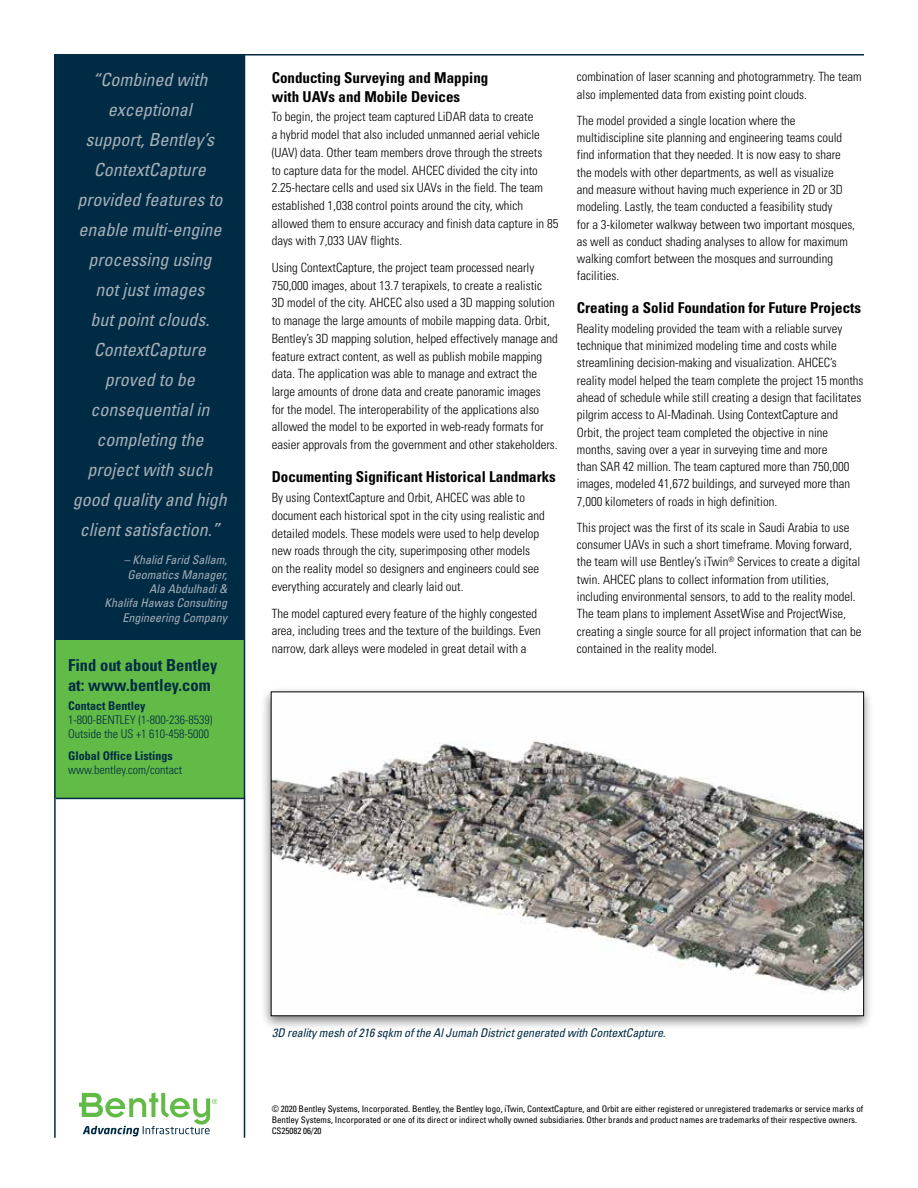
<style>
.page{position:relative;width:918px;height:1188px;background:#fff}
.page>*{position:absolute;margin:0;border:0;box-sizing:border-box;transform-origin:0 0}
.t1{font:italic condensed 18px/30px "Univers";color:#a7afb7;text-align:center}
.t2{font:700 condensed 16.5px/19.8px "Univers";color:#002b44}
.t3{font:700 condensed 15px/18.5px "Univers";color:#000}
.t4{font:300 condensed 12.75px/17.2px "Univers";color:#000}
.t5{font:italic condensed 12px/14.4px "Univers";color:#a7afb7;text-align:right}
.t6{font:300 condensed 12px/14.4px "Univers";color:#002b44}
.t7{font:italic condensed 12px "Univers";letter-spacing:-.01em;color:#002b44}
.t8{font:700 condensed 12px "Univers";color:#002b44}
.t9{font:condensed 9px/10.8px "Univers";letter-spacing:-.005em;color:#000}
</style>
<div class="page">
<div style="left:55px;top:195px;width:190px;height:603px;background:#62bb46"></div>
<hr style="left:56px;top:798px;width:189px;height:1px;background:#002b44">
<div style="left:55px;top:54px;width:190px;height:586px;background:#002b44"></div>
<hr style="left:244px;top:54px;width:1px;height:1084px;background:#002b44">
<hr style="left:54px;top:54px;width:2px;height:1084px;background:#002b44">
<hr style="left:56px;top:54px;width:808px;height:2px;background:#002b44">
<svg style="left:79px;top:1092px;width:138px;height:44px"></svg>
<div style="left:261px;top:686px;width:613px;height:345px;background:#000;opacity:.5"></div>
<svg style="left:270px;top:691px;width:594px;height:326px"></svg>
<p class="t1" style="left:73px;top:65px;width:155px">“Combined with exceptional<br>support, Bentley’s<br>ContextCapture provided features to enable multi-engine processing using<br>not just images<br>but point clouds.<br>ContextCapture proved to be consequential in completing the project with such good quality and high client satisfaction.”</p>
<p class="t5" style="left:105px;top:553px;width:124px">– Khalid Farid Sallam,<br>Geomatics Manager,<br>Ala Abdulhadi &amp;<br>Khalifa Hawas Consulting<br>Engineering Company</p>
<p class="t2" style="left:68px;top:655px;width:151px">Find out about Bentley at: www.bentley.com</p>
<p class="t8" style="left:68px;top:698px;width:79px">Contact Bentley</p>
<p class="t6" style="left:68px;top:713px;width:146px">1-800-BENTLEY (1-800-236-8539)<br>Outside the US +1 610-458-5000</p>
<p class="t8" style="left:68px;top:748px;width:106px">Global Office Listings</p>
<p class="t6" style="left:68px;top:763px;width:116px">www.bentley.com/contact</p>
<p class="t3" style="left:272px;top:68px;width:218px">Conducting Surveying and Mapping with UAVs and Mobile Devices</p>
<p class="t4" style="left:272px;top:108px;width:288px;line-height:17.7px">To begin, the project team captured LiDAR data to create<br>a hybrid model that also included unmanned aerial vehicle (UAV) data. Other team members drove through the streets<br>to capture data for the model. AHCEC divided the city into 2.25-hectare cells and used six UAVs in the field. The team established 1,038 control points around the city, which allowed them to ensure accuracy and finish data capture in 85 days with 7,033 UAV flights.</p>
<p class="t4" style="left:272px;top:259px;width:288px;line-height:17.7px">Using ContextCapture, the project team processed nearly 750,000 images, about 13.7 terapixels, to create a realistic 3D model of the city. AHCEC also used a 3D mapping solution to manage the large amounts of mobile mapping data. Orbit, Bentley’s 3D mapping solution, helped effectively manage and feature extract content, as well as publish mobile mapping data. The application was able to manage and extract the large amounts of drone data and create panoramic images<br>for the model. The interoperability of the applications also allowed the model to be exported in web-ready formats for easier approvals from the government and other stakeholders.</p>
<p class="t3" style="left:272px;top:468px;width:286px">Documenting Significant Historical Landmarks</p>
<p class="t4" style="left:272px;top:489px;width:275px;line-height:17.7px">By using ContextCapture and Orbit, AHCEC was able to document each historical spot in the city using realistic and detailed models. These models were used to help develop new roads through the city, superimposing other models<br>on the reality model so designers and engineers could see everything accurately and clearly laid out.</p>
<p class="t4" style="left:272px;top:604px;width:270px;line-height:17.7px">The model captured every feature of the highly congested area, including trees and the texture of the buildings. Even narrow, dark alleys were modeled in great detail with a</p>
<p class="t4" style="left:577px;top:68px;width:286px">combination of laser scanning and photogrammetry. The team also implemented data from existing point clouds.</p>
<p class="t4" style="left:577px;top:112px;width:280px">The model provided a single location where the multidiscipline site planning and engineering teams could find information that they needed. It is now easy to share the models with other departments, as well as visualize<br>and measure without having much experience in 2D or 3D modeling. Lastly, the team conducted a feasibility study<br>for a 3-kilometer walkway between two important mosques, as well as conduct shading analyses to allow for maximum walking comfort between the mosques and surrounding facilities.</p>
<p class="t3" style="left:577px;top:299px;width:286px">Creating a Solid Foundation for Future Projects</p>
<p class="t4" style="left:577px;top:320px;width:288px">Reality modeling provided the team with a reliable survey technique that minimized modeling time and costs while streamlining decision-making and visualization. AHCEC’s reality model helped the team complete the project 15 months ahead of schedule while still creating a design that facilitates pilgrim access to Al-Madinah. Using ContextCapture and Orbit, the project team completed the objective in nine months, saving over a year in surveying time and more<br>than SAR 42 million. The team captured more than 750,000 images, modeled 41,672 buildings, and surveyed more than 7,000 kilometers of roads in high definition.</p>
<p class="t4" style="left:577px;top:519px;width:286px">This project was the first of its scale in Saudi Arabia to use consumer UAVs in such a short timeframe. Moving forward, the team will use Bentley’s iTwin<sup>®</sup> Services to create a digital twin. AHCEC plans to collect information from utilities, including environmental sensors, to add to the reality model.<br>The team plans to implement AssetWise and ProjectWise, creating a single source for all project information that can be contained in the reality model.</p>
<p class="t7" style="left:272px;top:1025px;width:395px">3D reality mesh of 216 sqkm of the Al Jumah District generated with ContextCapture.</p>
<p class="t9" style="left:272px;top:1104px;width:593px">© 2020 Bentley Systems, Incorporated. Bentley, the Bentley logo, iTwin, ContextCapture, and Orbit are either registered or unregistered trademarks or service marks of<br>Bentley Systems, Incorporated or one of its direct or indirect wholly owned subsidiaries. Other brands and product names are trademarks of their respective owners.<br>CS25082 06/20</p>
</div>
